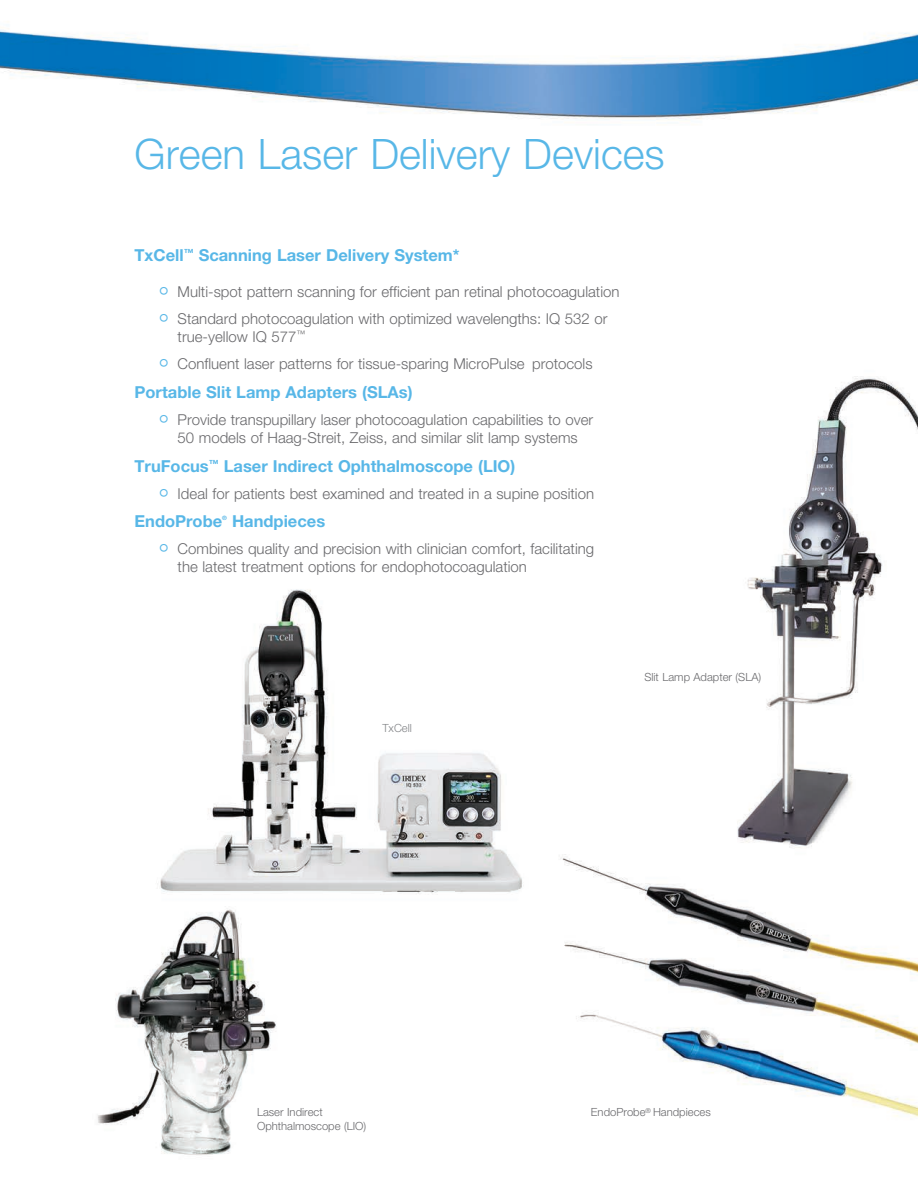
<style>
.page{position:relative;width:918px;height:1188px;background:#fff}
.page>*{position:absolute;margin:0;border:0;box-sizing:border-box;transform-origin:0 0}
.sa_222_end_block{font:300 42px "Helvetica Neue";color:#58b7e7}
.sa_222_end_block-2{font:700 16.5px "Helvetica Neue";color:#58b7e7}
.sa_083_bullets{font:700 16.5px "Helvetica Neue";color:#58b7e7}
.sa_222_end_block-3{font:300 15px/18px "Helvetica Neue";color:#69696c}
.sa_083_bullets-2{font:300 15px/18px "Helvetica Neue";color:#69696c}
.t1{font:300 11.25px/13.5px "Helvetica Neue";color:#69696c}
.t2{font:300 11.25px "Helvetica Neue";color:#848689}
.sa_083_bullets-3{font:700 6px "Helvetica Neue";color:#58b7e7}
.s1{font-size:27px;color:#58b7e7}
</style>
<div class="page">
<img style="left:0;top:29px;width:918px;height:91px">
<img style="left:97px;top:376px;width:821px;height:779px">
<p class="sa_222_end_block" style="left:135px;top:129px;width:532px">Green Laser Delivery Devices</p>
<p class="sa_222_end_block-2" style="left:135px;top:245px;width:326px">TxCell<sup>™</sup> Scanning Laser Delivery System*</p>
<p class="sa_222_end_block-3" style="left:159px;top:283px;width:462px"><span class="s1">°</span> Multi-spot pattern scanning for efficient pan retinal photocoagulation</p>
<p class="sa_222_end_block-3" style="left:178px;top:310px;width:432px;text-indent:-19px"><span class="s1">°</span> Standard photocoagulation with optimized wavelengths: IQ 532 or true-yellow IQ 577<sup>™</sup></p>
<p class="sa_222_end_block-3" style="left:159px;top:355px;width:436px"><span class="s1">°</span> Confluent laser patterns for tissue-sparing MicroPulse protocols</p>
<p class="sa_222_end_block-2" style="left:135px;top:382px;width:280px">Portable Slit Lamp Adapters (SLAs)</p>
<p class="sa_222_end_block-3" style="left:159px;top:410px;width:436px;text-align:center"><span class="s1">°</span> Provide transpupillary laser photocoagulation capabilities to over<br>50 models of Haag-Streit, Zeiss, and similar slit lamp systems</p>
<p class="sa_222_end_block-2" style="left:135px;top:456px;width:382px">TruFocus<sup>™</sup> Laser Indirect Ophthalmoscope (LIO)</p>
<p class="sa_222_end_block-3" style="left:159px;top:484px;width:437px"><span class="s1">°</span> Ideal for patients best examined and treated in a supine position</p>
<p class="sa_083_bullets" style="left:135px;top:511px;width:89px">EndoProbe</p>
<p class="sa_083_bullets-3" style="left:222px;top:514px;width:6px">®</p>
<p class="sa_083_bullets" style="left:232px;top:511px;width:95px">Handpieces</p>
<p class="sa_083_bullets-2" style="left:178px;top:540px;width:418px;text-indent:-19px"><span class="s1">°</span> Combines quality and precision with clinician comfort, facilitating the latest treatment options for endophotocoagulation</p>
<p class="t2" style="left:382px;top:721px;width:31px">TxCell</p>
<p class="t1" style="left:644px;top:670px;width:118px">Slit Lamp Adapter (SLA)</p>
<p class="t1" style="left:257px;top:1105px;width:111px">Laser Indirect<br>Ophthalmoscope (LIO)</p>
<p class="t1" style="left:591px;top:1105px;width:121px">EndoProbe<sup>®</sup> Handpieces</p>
</div>
